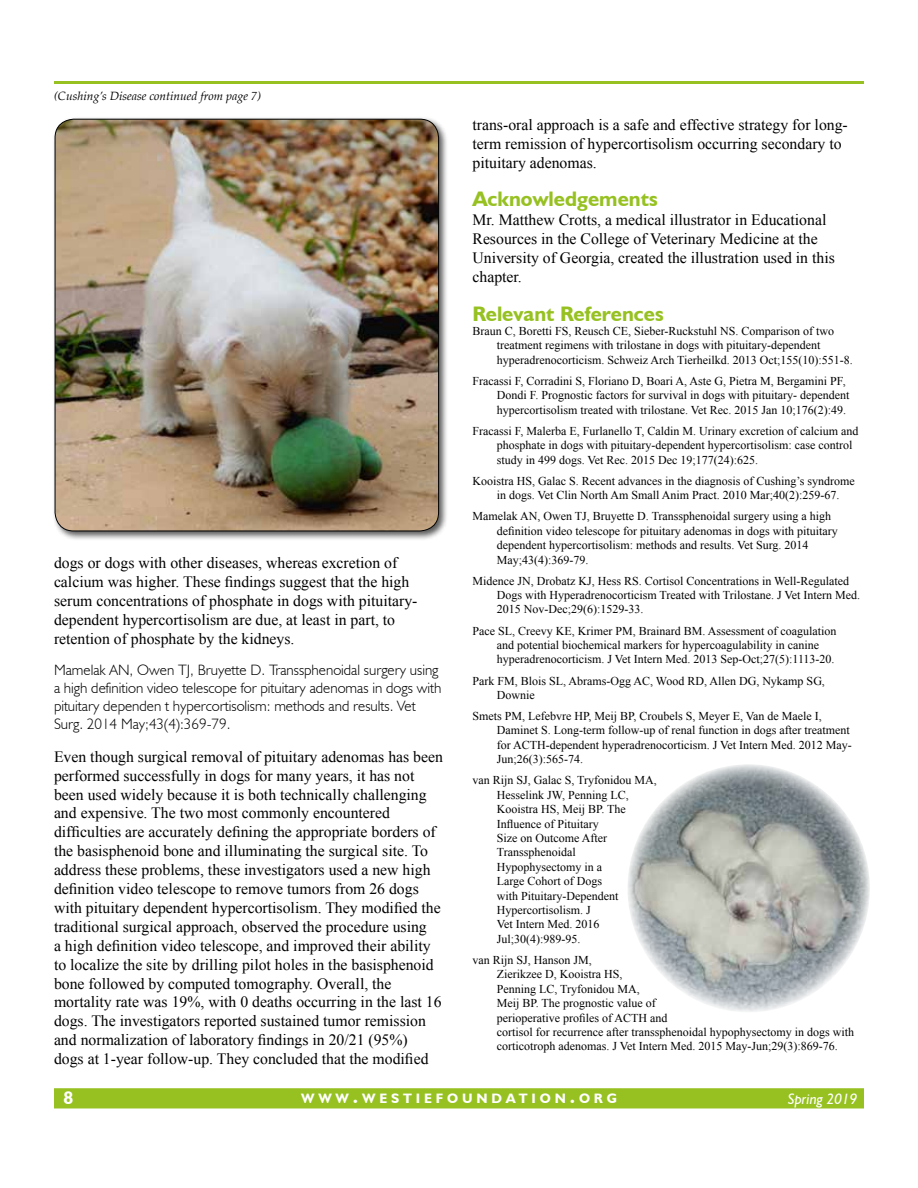
<style>
.page{position:relative;width:918px;height:1188px;background:#fff}
.page>*{position:absolute;margin:0;border:0;box-sizing:border-box;transform-origin:0 0}
.t1{font:700 21px "Humanist 521 BT";color:#96c121}
.t2{font:700 18px "Humanist 521 BT";color:#fff}
.t3{font:15.75px/18.9px "Times New Roman";color:#000}
.t4{font:300 15px/18px "Humanist 521 BT";color:#000}
.t5{font:italic 15px "Humanist 521 BT";color:#fff}
.t6{font:700 13.65px "Humanist 521 BT";letter-spacing:.285em;color:#fff}
.t7{font:12px/14.4px "Times New Roman";color:#000}
.t8{font:italic 12px "Palatino";color:#000}
.s1{font-size:19.5px}
</style>
<div class="page">
<div style="left:54px;top:1088px;width:810px;height:20px;background:#96c121;border:2px solid #96c121"></div>
<hr style="left:54px;top:81px;width:810px;height:3px;background:#96c121">
<div style="left:52px;top:116px;width:397px;height:425px;background:#000;opacity:.65"></div>
<img style="left:55px;top:119px;width:384px;height:412px">
<img style="left:628px;top:764px;width:242px;height:248px">
<p class="t8" style="left:54px;top:86px;width:209px">(Cushing’s Disease continued from page 7)</p>
<p class="t3" style="left:54px;top:553px;width:365px">dogs or dogs with other diseases, whereas excretion of calcium was higher. These findings suggest that the high serum concentrations of phosphate in dogs with pituitary&shy;dependent hypercortisolism are due, at least in part, to retention of phosphate by the kidneys.</p>
<p class="t4" style="left:54px;top:661px;width:389px">Mamelak AN, Owen TJ, Bruyette D. Transsphenoidal surgery using a high definition video telescope for pituitary adenomas in dogs with pituitary dependen t hypercortisolism: methods and results. Vet Surg. 2014 May;43(4):369-79.</p>
<p class="t3" style="left:54px;top:747px;width:391px">Even though surgical removal of pituitary adenomas has been performed successfully in dogs for many years, it has not been used widely because it is both technically challenging and expensive. The two most commonly encountered difficulties are accurately defining the appropriate borders of the basisphenoid bone and illuminating the surgical site. To address these problems, these investigators used a new high definition video telescope to remove tumors from 26 dogs with pituitary dependent hypercortisolism. They modified the traditional surgical approach, observed the procedure using<br>a high definition video telescope, and improved their ability to localize the site by drilling pilot holes in the basisphenoid bone followed by computed tomography. Overall, the mortality rate was 19%, with 0 deaths occurring in the last 16 dogs. The investigators reported sustained tumor remission and normalization of laboratory findings in 20/21 (95%)<br>dogs at 1-year follow-up. They concluded that the modified</p>
<h3 class="t3" style="left:472px;top:115px;width:377px">trans-oral approach is a safe and effective strategy for long&shy;term remission of hypercortisolism occurring secondary to pituitary adenomas.</h3>
<h1 class="t1" style="left:472px;top:186px;width:187px">Acknowledgements</h1>
<h3 class="t3" style="left:472px;top:210px;width:364px">Mr. Matthew Crotts, a medical illustrator in Educational Resources in the College of Veterinary Medicine at the University of Georgia, created the illustration used in this chapter.</h3>
<h1 class="t1" style="left:472px;top:300px;width:193px">Relevant References</h1>
<p class="t7" style="left:497px;top:324px;width:357px;text-indent:-24px">Braun C, Boretti FS, Reusch CE, Sieber-Ruckstuhl NS. Comparison of two treatment regimens with trilostane in dogs with pituitary-dependent hyperadrenocorticism. Schweiz Arch Tierheilkd. 2013 Oct;155(10):551-8.</p>
<p class="t7" style="left:497px;top:373px;width:354px;text-indent:-24px">Fracassi F, Corradini S, Floriano D, Boari A, Aste G, Pietra M, Bergamini PF,<br>Dondi F. Prognostic factors for survival in dogs with pituitary- dependent hypercortisolism treated with trilostane. Vet Rec. 2015 Jan 10;176(2):49.</p>
<p class="t7" style="left:497px;top:423px;width:363px;text-indent:-24px">Fracassi F, Malerba E, Furlanello T, Caldin M. Urinary excretion of calcium and phosphate in dogs with pituitary-dependent hypercortisolism: case control study in 499 dogs. Vet Rec. 2015 Dec 19;177(24):625.</p>
<p class="t7" style="left:497px;top:473px;width:359px;text-indent:-24px">Kooistra HS, Galac S. Recent advances in the diagnosis of Cushing’s syndrome in dogs. Vet Clin North Am Small Anim Pract. 2010 Mar;40(2):259-67.</p>
<p class="t7" style="left:497px;top:509px;width:342px;text-indent:-24px">Mamelak AN, Owen TJ, Bruyette D. Transsphenoidal surgery using a high definition video telescope for pituitary adenomas in dogs with pituitary dependent hypercortisolism: methods and results. Vet Surg. 2014<br>May;43(4):369-79.</p>
<p class="t7" style="left:497px;top:573px;width:365px;text-indent:-24px">Midence JN, Drobatz KJ, Hess RS. Cortisol Concentrations in Well-Regulated<br>Dogs with Hyperadrenocorticism Treated with Trilostane. J Vet Intern Med.<br>2015 Nov-Dec;29(6):1529-33.</p>
<p class="t7" style="left:497px;top:623px;width:341px;text-indent:-24px">Pace SL, Creevy KE, Krimer PM, Brainard BM. Assessment of coagulation and potential biochemical markers for hypercoagulability in canine hyperadrenocorticism. J Vet Intern Med. 2013 Sep-Oct;27(5):1113-20.</p>
<p class="t7" style="left:497px;top:673px;width:330px;text-indent:-24px">Park FM, Blois SL, Abrams-Ogg AC, Wood RD, Allen DG, Nykamp SG,<br>Downie</p>
<p class="t7" style="left:497px;top:709px;width:357px;text-indent:-24px">Smets PM, Lefebvre HP, Meij BP, Croubels S, Meyer E, Van de Maele I, Daminet S. Long-term follow-up of renal function in dogs after treatment for ACTH-dependent hyperadrenocorticism. J Vet Intern Med. 2012 May-Jun;26(3):565-74.</p>
<p class="t7" style="left:497px;top:773px;width:162px;text-indent:-24px">van Rijn SJ, Galac S, Tryfonidou MA,<br>Hesselink JW, Penning LC,<br>Kooistra HS, Meij BP. The<br>Influence of Pituitary<br>Size on Outcome After<br>Transsphenoidal<br>Hypophysectomy in a<br>Large Cohort of Dogs<br>with Pituitary-Dependent<br>Hypercortisolism. J<br>Vet Intern Med. 2016<br>Jul;30(4):989-95.</p>
<p class="t7" style="left:497px;top:953px;width:359px;text-indent:-24px">van Rijn SJ, Hanson JM,<br>Zierikzee D, Kooistra HS,<br>Penning LC, Tryfonidou MA,<br>Meij BP. The prognostic value of<br>perioperative profiles of ACTH and<br>cortisol for recurrence after transsphenoidal hypophysectomy in dogs with corticotroph adenomas. J Vet Intern Med. 2015 May-Jun;29(3):869-76.</p>
<h2 class="t2" style="left:64px;top:1087px;width:11px">8</h2>
<p class="t6" style="left:301px;top:1090px;width:317px">WWW<span class="s1">.</span>WESTIEFOUNDATION<span class="s1">.</span>ORG</p>
<p class="t5" style="left:788px;top:1090px;width:71px">Spring 2019</p>
</div>
